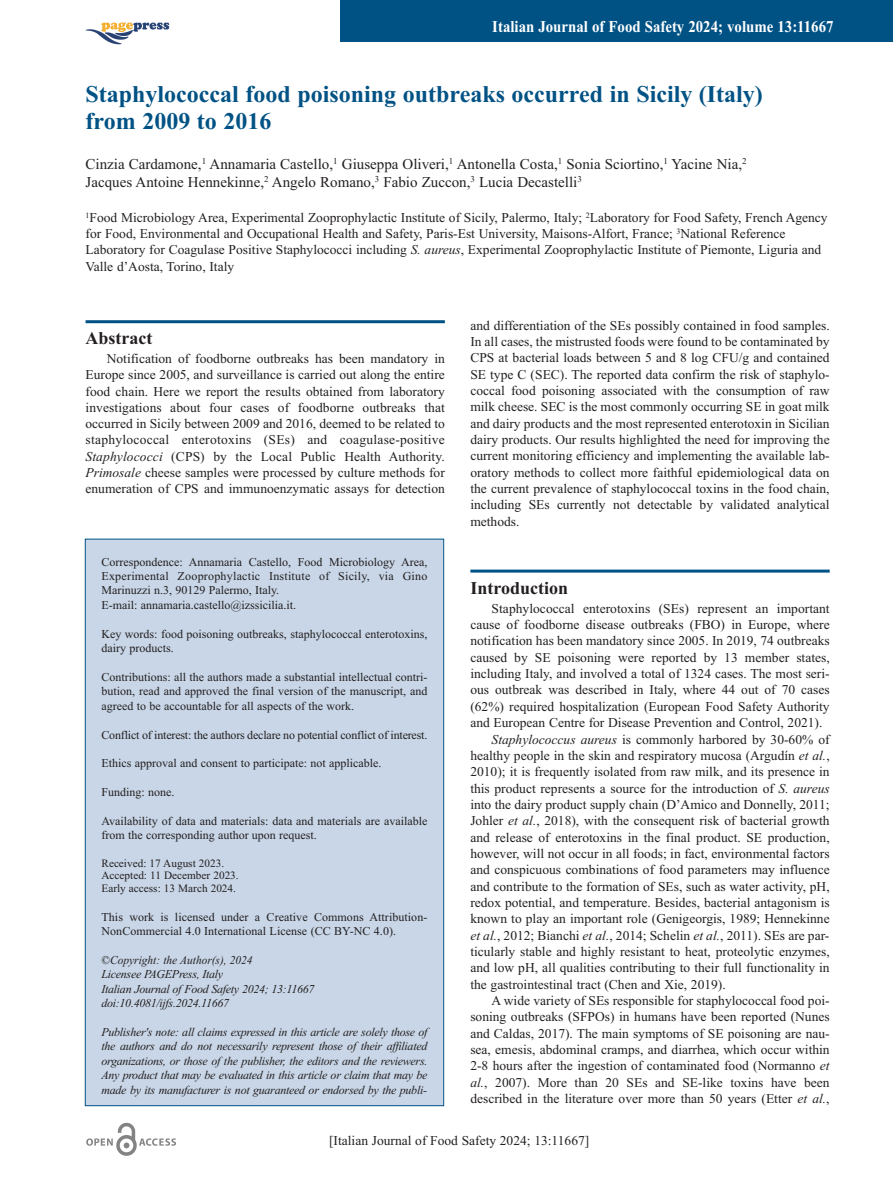
<style>
.page{position:relative;width:893px;height:1191px;background:#fff}
.page>*{position:absolute;margin:0;border:0;box-sizing:border-box;transform-origin:0 0}
.t1{font:700 24px/27px "Times New Roman";color:#005285}
.t2{font:700 18px "Times New Roman";color:#231f20}
.t3{font:700 16.5px "Times New Roman";color:#fff;scale:.9 1}
.t4{font:15px/18px "Times New Roman";color:#231f20}
.t5{font:13.5px/16.4px "Times New Roman";color:#231f20;text-align:justify}
.t6{font:12px/14.4px "Times New Roman";color:#231f20}
.t7{font:italic 12px/14.4px "Times New Roman";letter-spacing:-.025em;color:#231f20;text-align:justify}
.t8{font:italic 12px/14.4px "Times New Roman";letter-spacing:-.025em;color:#231f20;scale:.95 1}
.t9{font:11.25px/12.8px "Times New Roman";color:#231f20}
.s1{font-style:italic}
</style>
<div class="page">
<hr style="left:86px;top:320px;width:359px;height:3px;background:#005285">
<hr style="left:470px;top:569px;width:360px;height:3px;background:#005285">
<div style="left:340px;top:0;width:553px;height:42px;background:#005285"></div>
<img style="left:86px;top:22px;width:84px;height:23px">
<img style="left:86px;top:1123px;width:90px;height:33px">
<div style="left:85px;top:539px;width:358px;height:566px;background:#c8d6e7"></div>
<p class="t3" style="left:492px;top:16px;width:381px">Italian Journal of Food Safety 2024; volume 13:11667</p>
<h1 class="t1" style="left:86px;top:80px;width:679px">Staphylococcal food poisoning outbreaks occurred in Sicily (Italy) from 2009 to 2016</h1>
<p class="t4" style="left:86px;top:155px;width:663px">Cinzia Cardamone,<sup>1</sup> Annamaria Castello,<sup>1</sup> Giuseppa Oliveri,<sup>1</sup> Antonella Costa,<sup>1</sup> Sonia Sciortino,<sup>1</sup> Yacine Nia,<sup>2<br></sup>Jacques Antoine Hennekinne,<sup>2</sup> Angelo Romano,<sup>3</sup> Fabio Zuccon,<sup>3</sup> Lucia Decastelli<sup>3</sup></p>
<p class="t5" style="left:86px;top:209px;width:744px;text-align:left"><sup>1</sup>Food Microbiology Area, Experimental Zooprophylactic Institute of Sicily, Palermo, Italy; <sup>2</sup>Laboratory for Food Safety, French Agency for Food, Environmental and Occupational Health and Safety, Paris-Est University, Maisons-Alfort, France; <sup>3</sup>National Reference Laboratory for Coagulase Positive Staphylococci including <span class="s1">S. aureus</span>, Experimental Zooprophylactic Institute of Piemonte, Liguria and Valle d’Aosta, Torino, Italy</p>
<h2 class="t2" style="left:86px;top:328px;width:68px">Abstract</h2>
<p class="t5" style="left:86px;top:350px;width:361px;text-indent:21px">Notification of foodborne outbreaks has been mandatory in Europe since 2005, and surveillance is carried out along the entire food chain. Here we report the results obtained from laboratory investigations about four cases of foodborne outbreaks that occurred in Sicily between 2009 and 2016, deemed to be related to staphylococcal enterotoxins (SEs) and coagulase-positive <span class="s1">Staphylococci</span> (CPS) by the Local Public Health Authority.<br><span class="s1">Primosale</span> cheese samples were processed by culture methods for enumeration of CPS and immunoenzymatic assays for detection</p>
<p class="t6" style="left:101px;top:554px;width:327px">Correspondence: Annamaria Castello, Food Microbiology Area, Experimental Zooprophylactic Institute of Sicily, via Gino Marinuzzi n.3, 90129 Palermo, Italy.<br>E-mail: annamaria.castello@izssicilia.it.</p>
<p class="t6" style="left:101px;top:626px;width:327px">Key words: food poisoning outbreaks, staphylococcal enterotoxins, dairy products.</p>
<p class="t6" style="left:101px;top:669px;width:327px;text-align:justify">Contributions: all the authors made a substantial intellectual contri&shy;bution, read and approved the final version of the manuscript, and agreed to be accountable for all aspects of the work.</p>
<p class="t6" style="left:101px;top:727px;width:327px">Conflict of interest: the authors declare no potential conflict of interest.</p>
<p class="t6" style="left:101px;top:756px;width:282px">Ethics approval and consent to participate: not applicable.</p>
<p class="t6" style="left:101px;top:785px;width:74px">Funding: none.</p>
<p class="t6" style="left:101px;top:813px;width:327px">Availability of data and materials: data and materials are available from the corresponding author upon request.</p>
<p class="t9" style="left:101px;top:856px;width:139px">Received: 17 August 2023.<br>Accepted: 11 December 2023.<br>Early access: 13 March 2024.</p>
<p class="t6" style="left:101px;top:909px;width:327px">This work is licensed under a Creative Commons Attribution-<br>NonCommercial 4.0 International License (CC BY-NC 4.0).</p>
<p class="t8" style="left:101px;top:952px;width:226px">©Copyright: the Author(s), 2024<br>Licensee PAGEPress, Italy<br>Italian Journal of Food Safety 2024; 13:11667 doi:10.4081/ijfs.2024.11667</p>
<p class="t7" style="left:101px;top:1024px;width:327px">Publisher's note: all claims expressed in this article are solely those of the authors and do not necessarily represent those of their affiliated organizations, or those of the publisher, the editors and the reviewers.<br>Any product that may be evaluated in this article or claim that may be made by its manufacturer is not guaranteed or endorsed by the publi-</p>
<p class="t5" style="left:470px;top:317px;width:361px">and differentiation of the SEs possibly contained in food samples.<br>In all cases, the mistrusted foods were found to be contaminated by CPS at bacterial loads between 5 and 8 log CFU/g and contained SE type C (SEC). The reported data confirm the risk of staphylo&shy;coccal food poisoning associated with the consumption of raw milk cheese. SEC is the most commonly occurring SE in goat milk and dairy products and the most represented enterotoxin in Sicilian dairy products. Our results highlighted the need for improving the current monitoring efficiency and implementing the available lab&shy;oratory methods to collect more faithful epidemiological data on the current prevalence of staphylococcal toxins in the food chain, including SEs currently not detectable by validated analytical methods.</p>
<h2 class="t2" style="left:470px;top:577px;width:99px">Introduction</h2>
<p class="t5" style="left:492px;top:600px;width:340px">Staphylococcal enterotoxins (SEs) represent an important</p>
<p class="t5" style="left:470px;top:616px;width:361px">cause of foodborne disease outbreaks (FBO) in Europe, where</p>
<p class="t5" style="left:470px;top:632px;width:361px">notification has been mandatory since 2005. In 2019, 74 outbreaks</p>
<p class="t5" style="left:470px;top:649px;width:361px">caused by SE poisoning were reported by 13 member states,</p>
<p class="t5" style="left:470px;top:665px;width:361px">including Italy, and involved a total of 1324 cases. The most seri-</p>
<p class="t5" style="left:470px;top:681px;width:361px">ous outbreak was described in Italy, where 44 out of 70 cases</p>
<p class="t5" style="left:470px;top:698px;width:361px">(62%) required hospitalization (European Food Safety Authority</p>
<p class="t5" style="left:470px;top:714px;width:354px">and European Centre for Disease Prevention and Control, 2021).</p>
<p class="t5" style="left:492px;top:730px;width:340px"><span class="s1">Staphylococcus aureus</span> is commonly harbored by 30-60% of</p>
<p class="t5" style="left:470px;top:747px;width:361px">healthy people in the skin and respiratory mucosa (Argudín <span class="s1">et al.</span>,</p>
<p class="t5" style="left:470px;top:763px;width:361px">2010); it is frequently isolated from raw milk, and its presence in</p>
<p class="t5" style="left:470px;top:779px;width:361px">this product represents a source for the introduction of <span class="s1">S. aureus</span></p>
<p class="t5" style="left:470px;top:796px;width:361px">into the dairy product supply chain (D’Amico and Donnelly, 2011;</p>
<p class="t5" style="left:470px;top:812px;width:361px">Johler <span class="s1">et al.</span>, 2018), with the consequent risk of bacterial growth</p>
<p class="t5" style="left:470px;top:828px;width:361px">and release of enterotoxins in the final product. SE production,</p>
<p class="t5" style="left:470px;top:845px;width:361px">however, will not occur in all foods; in fact, environmental factors</p>
<p class="t5" style="left:470px;top:861px;width:361px">and conspicuous combinations of food parameters may influence</p>
<p class="t5" style="left:470px;top:877px;width:361px">and contribute to the formation of SEs, such as water activity, pH,</p>
<p class="t5" style="left:470px;top:894px;width:361px">redox potential, and temperature. Besides, bacterial antagonism is</p>
<p class="t5" style="left:470px;top:910px;width:361px">known to play an important role (Genigeorgis, 1989; Hennekinne</p>
<p class="t5" style="left:470px;top:926px;width:361px"><span class="s1">et al.</span>, 2012; Bianchi <span class="s1">et al.</span>, 2014; Schelin <span class="s1">et al.</span>, 2011). SEs are par-</p>
<p class="t5" style="left:470px;top:943px;width:361px">ticularly stable and highly resistant to heat, proteolytic enzymes,</p>
<p class="t5" style="left:470px;top:959px;width:361px">and low pH, all qualities contributing to their full functionality in</p>
<p class="t5" style="left:470px;top:975px;width:257px">the gastrointestinal tract (Chen and Xie, 2019).</p>
<p class="t5" style="left:492px;top:992px;width:340px">A wide variety of SEs responsible for staphylococcal food poi-</p>
<p class="t5" style="left:470px;top:1008px;width:361px">soning outbreaks (SFPOs) in humans have been reported (Nunes</p>
<p class="t5" style="left:470px;top:1024px;width:361px">and Caldas, 2017). The main symptoms of SE poisoning are nau-</p>
<p class="t5" style="left:470px;top:1041px;width:361px">sea, emesis, abdominal cramps, and diarrhea, which occur within</p>
<p class="t5" style="left:470px;top:1057px;width:361px">2-8 hours after the ingestion of contaminated food (Normanno <span class="s1">et</span></p>
<p class="t5" style="left:470px;top:1073px;width:361px"><span class="s1">al.</span>, 2007). More than 20 SEs and SE-like toxins have been</p>
<p class="t5" style="left:470px;top:1090px;width:361px">described in the literature over more than 50 years (Etter <span class="s1">et al.</span>,</p>
<p class="t5" style="left:329px;top:1132px;width:262px">[Italian Journal of Food Safety 2024; 13:11667]</p>
</div>
